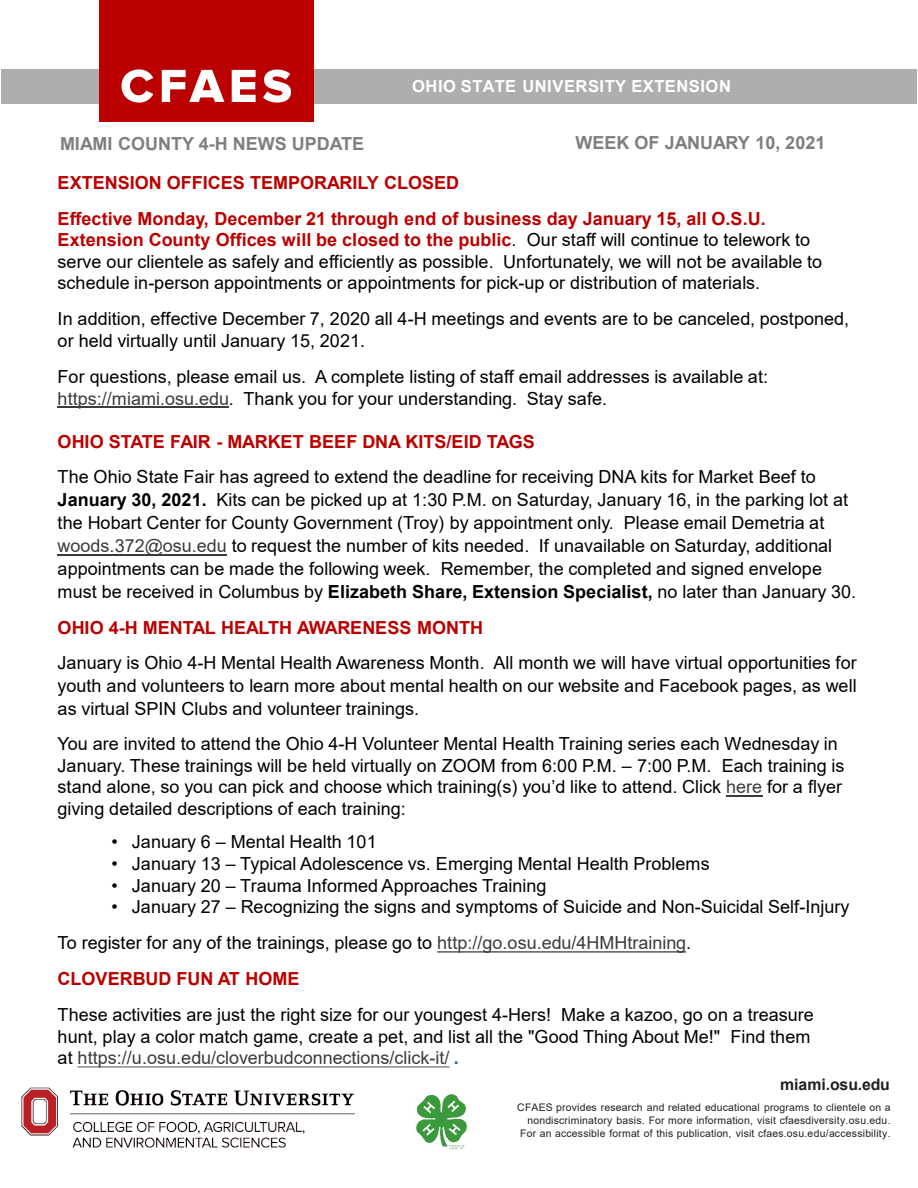
<style>
.page{position:relative;width:918px;height:1188px;background:#fff}
.page>*{position:absolute;margin:0;border:0;box-sizing:border-box;transform-origin:0 0}
.t1{font:18px/21.6px "Arial";letter-spacing:.005em;color:#000}
.t2{font:700 18px "Arial";color:#b00}
.t3{font:700 18px "Arial";color:#7f7f7f}
.t4{font:700 16.5px "Arial";letter-spacing:.03em;color:#fff}
.t5{font:700 15.9px "Arial";letter-spacing:-.005em;color:#231f20}
.t6{font:10.5px/12.6px "Arial";letter-spacing:.015em;color:#231f20;text-align:right}
.s1{font-weight:700;color:#b00}
.s2{color:#3a3b3a}
.s3{font-weight:700}
.s4{font-weight:700;color:#0563c1}
</style>
<div class="page">
<div style="left:1px;top:69px;width:216px;height:35px;background:#afaeae"></div>
<div style="left:258px;top:69px;width:659px;height:35px;background:#afaeae"></div>
<div style="left:99px;top:0;width:215px;height:122px;background:#b00"></div>
<svg style="left:122px;top:70px;width:31px;height:33px"></svg>
<svg style="left:162px;top:70px;width:62px;height:32px"></svg>
<svg style="left:232px;top:70px;width:24px;height:32px"></svg>
<svg style="left:263px;top:70px;width:28px;height:33px"></svg>
<hr style="left:58px;top:407px;width:171px;height:1px;background:#3a3b3a">
<hr style="left:58px;top:554px;width:169px;height:1px;background:#3a3b3a">
<hr style="left:726px;top:795px;width:36px;height:1px;background:#3a3b3a">
<svg style="left:437px;top:951px;width:249px;height:2px"></svg>
<svg style="left:78px;top:1066px;width:371px;height:1px"></svg>
<img style="left:21px;top:1087px;width:334px;height:61px">
<img style="left:416px;top:1094px;width:51px;height:56px">
<p class="t4" style="left:412px;top:75px;width:320px">OHIO STATE UNIVERSITY EXTENSION</p>
<p class="t3" style="left:60px;top:131px;width:305px">MIAMI COUNTY 4-H NEWS UPDATE</p>
<p class="t3" style="left:575px;top:130px;width:252px">WEEK OF JANUARY 10, 2021</p>
<p class="t2" style="left:58px;top:170px;width:403px">EXTENSION OFFICES TEMPORARILY CLOSED</p>
<p class="t1" style="left:58px;top:207px;width:766px"><span class="s1">Effective Monday, December 21 through end of business day January 15, all O.S.U.<br>Extension County Offices will be closed to the public</span>. Our staff will continue to telework to serve our clientele as safely and efficiently as possible. Unfortunately, we will not be available to schedule in-person appointments or appointments for pick-up or distribution of materials.</p>
<p class="t1" style="left:58px;top:308px;width:793px">In addition, effective December 7, 2020 all 4-H meetings and events are to be canceled, postponed, or held virtually until January 15, 2021.</p>
<p class="t1" style="left:58px;top:366px;width:712px">For questions, please email us. A complete listing of staff email addresses is available at: <span class="s2">https://miami.osu.edu</span>. Thank you for your understanding. Stay safe.</p>
<p class="t2" style="left:58px;top:429px;width:479px">OHIO STATE FAIR - MARKET BEEF DNA KITS/EID TAGS</p>
<p class="t1" style="left:58px;top:465px;width:800px;line-height:23.1px">The Ohio State Fair has agreed to extend the deadline for receiving DNA kits for Market Beef to <span class="s3">January 30, 2021.</span> Kits can be picked up at 1:30 P.M. on Saturday, January 16, in the parking lot at the Hobart Center for County Government (Troy) by appointment only. Please email Demetria at <span class="s2">woods.372@osu.edu</span> to request the number of kits needed. If unavailable on Saturday, additional appointments can be made the following week. Remember, the completed and signed envelope must be received in Columbus by <span class="s3">Elizabeth Share, Extension Specialist,</span> no later than January 30.</p>
<p class="t2" style="left:58px;top:615px;width:427px">OHIO 4-H MENTAL HEALTH AWARENESS MONTH</p>
<p class="t1" style="left:58px;top:651px;width:801px;line-height:23.1px;text-align:justify">January is Ohio 4-H Mental Health Awareness Month. All month we will have virtual opportunities for youth and volunteers to learn more about mental health on our website and Facebook pages, as well as virtual SPIN Clubs and volunteer trainings.</p>
<p class="t1" style="left:58px;top:733px;width:788px">You are invited to attend the Ohio 4-H Volunteer Mental Health Training series each Wednesday in January. These trainings will be held virtually on ZOOM from 6:00 P.M. – 7:00 P.M. Each training is stand alone, so you can pick and choose which training(s) you’d like to attend. Click <span class="s2">here</span> for a flyer giving detailed descriptions of each training:</p>
<p class="t1" style="left:112px;top:831px;width:267px">• January 6 – Mental Health 101</p>
<p class="t1" style="left:112px;top:853px;width:600px">• January 13 – Typical Adolescence vs. Emerging Mental Health Problems</p>
<p class="t1" style="left:112px;top:874px;width:436px">• January 20 – Trauma Informed Approaches Training</p>
<p class="t1" style="left:112px;top:896px;width:739px">• January 27 – Recognizing the signs and symptoms of Suicide and Non-Suicidal Self-Injury</p>
<p class="t1" style="left:58px;top:932px;width:635px">To register for any of the trainings, please go to <span class="s2">http://go.osu.edu/4HMHtraining</span>.</p>
<p class="t2" style="left:58px;top:966px;width:243px">CLOVERBUD FUN AT HOME</p>
<p class="t1" style="left:58px;top:1004px;width:758px">These activities are just the right size for our youngest 4-Hers! Make a kazoo, go on a treasure hunt, play a color match game, create a pet, and list all the "Good Thing About Me!" Find them at <span class="s2">https://u.osu.edu/cloverbudconnections/click-it/</span> <span class="s4">.</span></p>
<p class="t5" style="left:780px;top:1073px;width:111px">miami.osu.edu</p>
<p class="t6" style="left:517px;top:1101px;width:375px">CFAES provides research and related educational programs to clientele on a nondiscriminatory basis. For more information, visit cfaesdiversity.osu.edu.<br>For an accessible format of this publication, visit cfaes.osu.edu/accessibility.</p>
</div>
